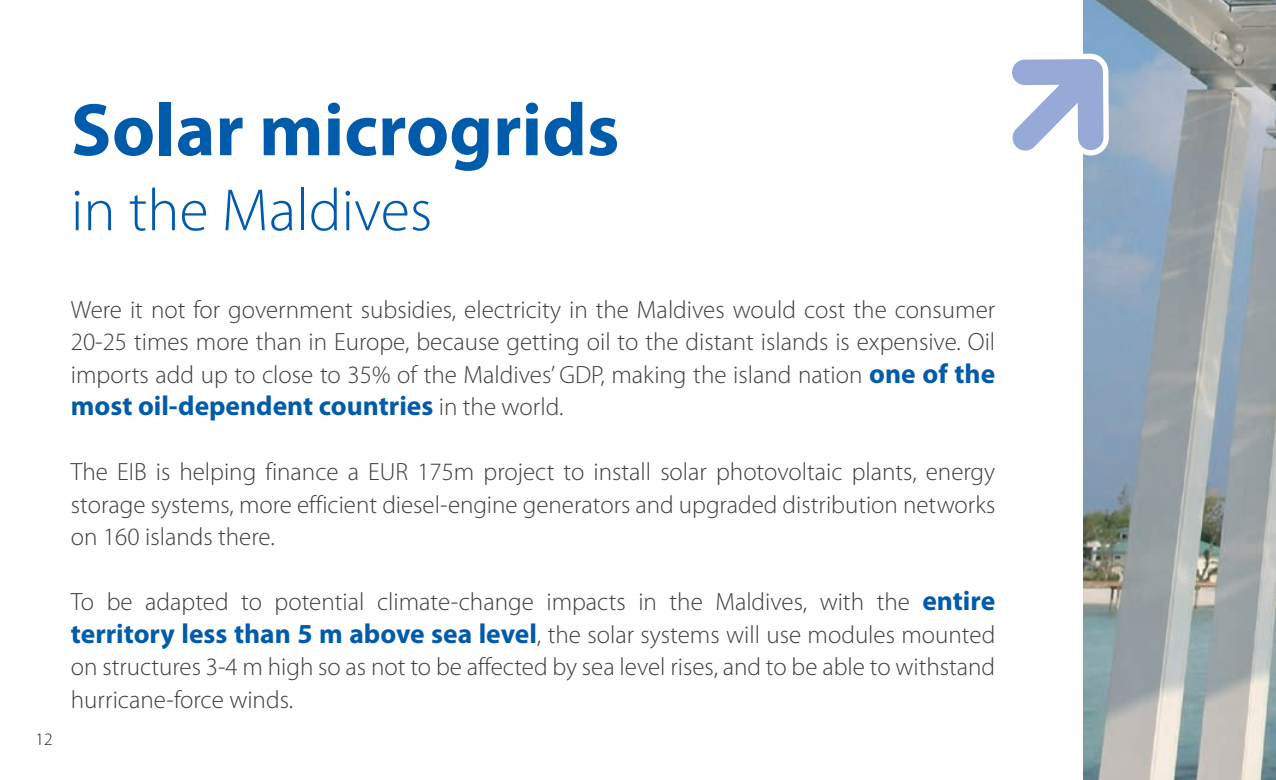
<style>
.page{position:relative;width:1276px;height:780px;background:#fff}
.page>*{position:absolute;margin:0;border:0;box-sizing:border-box;transform-origin:0 0}
.t1{font:700 75px "Myriad Pro";color:#015bab}
.t2{font:300 60px "Myriad Pro";color:#015bab}
.t3{font:700 27.5px "Myriad Pro";color:#015bab}
.t4{font:300 25px/32.5px "Myriad Pro";color:#3e3e3f;text-align:justify}
.t5{font:300 17.5px "Myriad Pro";color:#231f20}
.s1{font-weight:700;font-size:27.5px;color:#015bab}
.s2{font-weight:300;font-size:25px;color:#3e3e3f}
</style>
<div class="page">
<img style="left:1083px;top:0;width:193px;height:780px">
<svg style="left:1012px;top:52px;width:99px;height:728px"></svg>
<h1 class="t1" style="left:71px;top:88px;width:550px">Solar microgrids</h1>
<h2 class="t2" style="left:71px;top:177px;width:363px">in the Maldives</h2>
<p class="t5" style="left:35px;top:729px;width:19px">12</p>
<p class="t4" style="left:71px;top:293px;width:926px">Were it not for government subsidies, electricity in the Maldives would cost the consumer 20-25 times more than in Europe, because getting oil to the distant islands is expensive. Oil imports add up to close to 35% of the Maldives’ GDP, making the island nation <span class="s1">one of the</span></p>
<p class="t3" style="left:71px;top:390px;width:494px">most oil-dependent countries <span class="s2">in the world.</span></p>
<p class="t4" style="left:71px;top:456px;width:926px">The EIB is helping finance a EUR 175m project to install solar photovoltaic plants, energy storage systems, more efficient diesel-engine generators and upgraded distribution networks on 160 islands there.</p>
<p class="t4" style="left:71px;top:586px;width:926px">To be adapted to potential climate-change impacts in the Maldives, with the <span class="s1">entire territory less than 5 m above sea level</span>, the solar systems will use modules mounted on structures 3-4 m high so as not to be affected by sea level rises, and to be able to withstand hurricane-force winds.</p>
</div>
